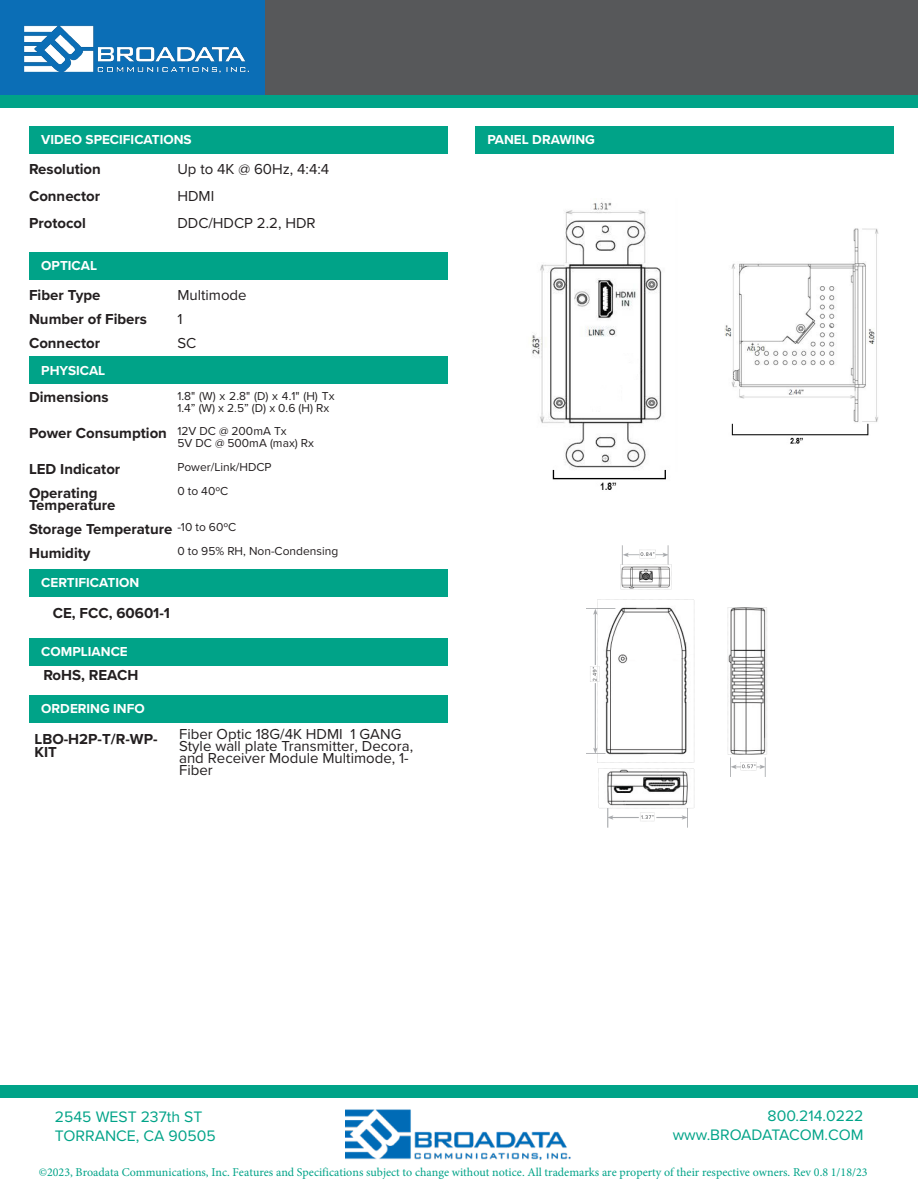
<style>
.page{position:relative;width:918px;height:1188px;background:#fff}
.page>*{position:absolute;margin:0;border:0;box-sizing:border-box;transform-origin:0 0}
.t1{font:15.75px/18.9px "Proxima Nova";color:#00a388}
.t2{font:700 15px/12.6px "Proxima Nova";color:#231f20}
.t3{font:15px/12.1px "Proxima Nova";color:#231f20}
.t4{font:700 13.5px "Proxima Nova";color:#fff}
.t5{font:12px "Minion Pro";color:#00a388}
.t6{font:12px/24px "Proxima Nova";color:#231f20}
</style>
<div class="page">
<img style="left:345px;top:1109px;width:226px;height:51px">
<div style="left:0;top:1085px;width:918px;height:13px;background:#00a388"></div>
<div style="left:164px;top:0;width:754px;height:98px;background:#57585a"></div>
<div style="left:0;top:0;width:265px;height:98px;background:#0b6eb6"></div>
<img style="left:24px;top:25px;width:226px;height:49px">
<div style="left:0;top:95px;width:918px;height:13px;background:#00a388"></div>
<div style="left:29px;top:126px;width:419px;height:27px;background:#00a388"></div>
<div style="left:29px;top:252px;width:419px;height:27px;background:#00a388"></div>
<div style="left:29px;top:357px;width:419px;height:27px;background:#00a388"></div>
<div style="left:29px;top:569px;width:419px;height:28px;background:#00a388"></div>
<div style="left:29px;top:638px;width:419px;height:27px;background:#00a388"></div>
<div style="left:29px;top:695px;width:419px;height:28px;background:#00a388"></div>
<div style="left:475px;top:126px;width:419px;height:27px;background:#00a388"></div>
<img style="left:586px;top:545px;width:181px;height:283px">
<img style="left:725px;top:228px;width:154px;height:216px">
<img style="left:531px;top:202px;width:135px;height:288px">
<p class="t4" style="left:41px;top:129px;width:152px">VIDEO SPECIFICATIONS</p>
<p class="t2" style="left:29px;top:162px;width:73px">Resolution</p>
<p class="t2" style="left:29px;top:189px;width:73px">Connector</p>
<p class="t2" style="left:29px;top:216px;width:58px">Protocol</p>
<p class="t3" style="left:177px;top:155px;width:153px;line-height:27px">Up to 4K @ 60Hz, 4:4:4<br>HDMI<br>DDC/HDCP 2.2, HDR</p>
<p class="t4" style="left:41px;top:255px;width:57px">OPTICAL</p>
<p class="t2" style="left:29px;top:288px;width:73px">Fiber Type</p>
<p class="t2" style="left:29px;top:312px;width:120px">Number of Fibers</p>
<p class="t2" style="left:29px;top:336px;width:73px">Connector</p>
<p class="t4" style="left:41px;top:360px;width:66px">PHYSICAL</p>
<p class="t3" style="left:177px;top:288px;width:71px">Multimode</p>
<p class="t3" style="left:177px;top:312px;width:7px">1</p>
<p class="t3" style="left:177px;top:336px;width:20px">SC</p>
<p class="t2" style="left:29px;top:390px;width:81px">Dimensions</p>
<p class="t2" style="left:29px;top:426px;width:139px">Power Consumption</p>
<p class="t2" style="left:29px;top:462px;width:93px">LED Indicator</p>
<p class="t2" style="left:29px;top:486px;width:70px">Operating</p>
<p class="t2" style="left:29px;top:498px;width:88px">Temperature</p>
<p class="t2" style="left:29px;top:522px;width:145px">Storage Temperature</p>
<p class="t2" style="left:29px;top:546px;width:63px">Humidity</p>
<p class="t6" style="left:177px;top:390px;width:159px;line-height:11.7px">1.8" (W) x 2.8" (D) x 4.1" (H) Tx<br>1.4” (W) x 2.5” (D) x 0.6 (H) Rx</p>
<p class="t6" style="left:177px;top:425px;width:138px;line-height:12px">12V DC @ 200mA Tx<br>5V DC @ 500mA (max) Rx</p>
<p class="t6" style="left:177px;top:455px;width:96px">Power/Link/HDCP<br>0 to 40ºC</p>
<p class="t6" style="left:177px;top:515px;width:162px">-10 to 60ºC<br>0 to 95% RH, Non-Condensing</p>
<p class="t4" style="left:41px;top:573px;width:99px">CERTIFICATION</p>
<p class="t2" style="left:53px;top:606px;width:119px">CE, FCC, 60601-1</p>
<p class="t4" style="left:41px;top:641px;width:88px">COMPLIANCE</p>
<p class="t2" style="left:43px;top:669px;width:96px">RoHS, REACH</p>
<p class="t4" style="left:41px;top:699px;width:105px">ORDERING INFO</p>
<p class="t2" style="left:35px;top:733px;width:125px">LBO-H2P-T/R-WP-<br>KIT</p>
<p class="t3" style="left:179px;top:727px;width:236px">Fiber Optic 18G/4K HDMI 1 GANG<br>Style wall plate Transmitter, Decora, and Receiver Module Multimode, 1-<br>Fiber</p>
<p class="t4" style="left:487px;top:129px;width:109px">PANEL DRAWING</p>
<p class="t1" style="left:55px;top:1106px;width:162px">2545 WEST 237th ST<br>TORRANCE, CA 90505</p>
<p class="t1" style="left:673px;top:1106px;width:192px;text-align:right">800.214.0222 www.BROADATACOM.COM</p>
<p class="t5" style="left:39px;top:1164px;width:830px">©2023, Broadata Communications, Inc. Features and Specifications subject to change without notice. All trademarks are property of their respective owners. Rev 0.8 1/18/23</p>
</div>
